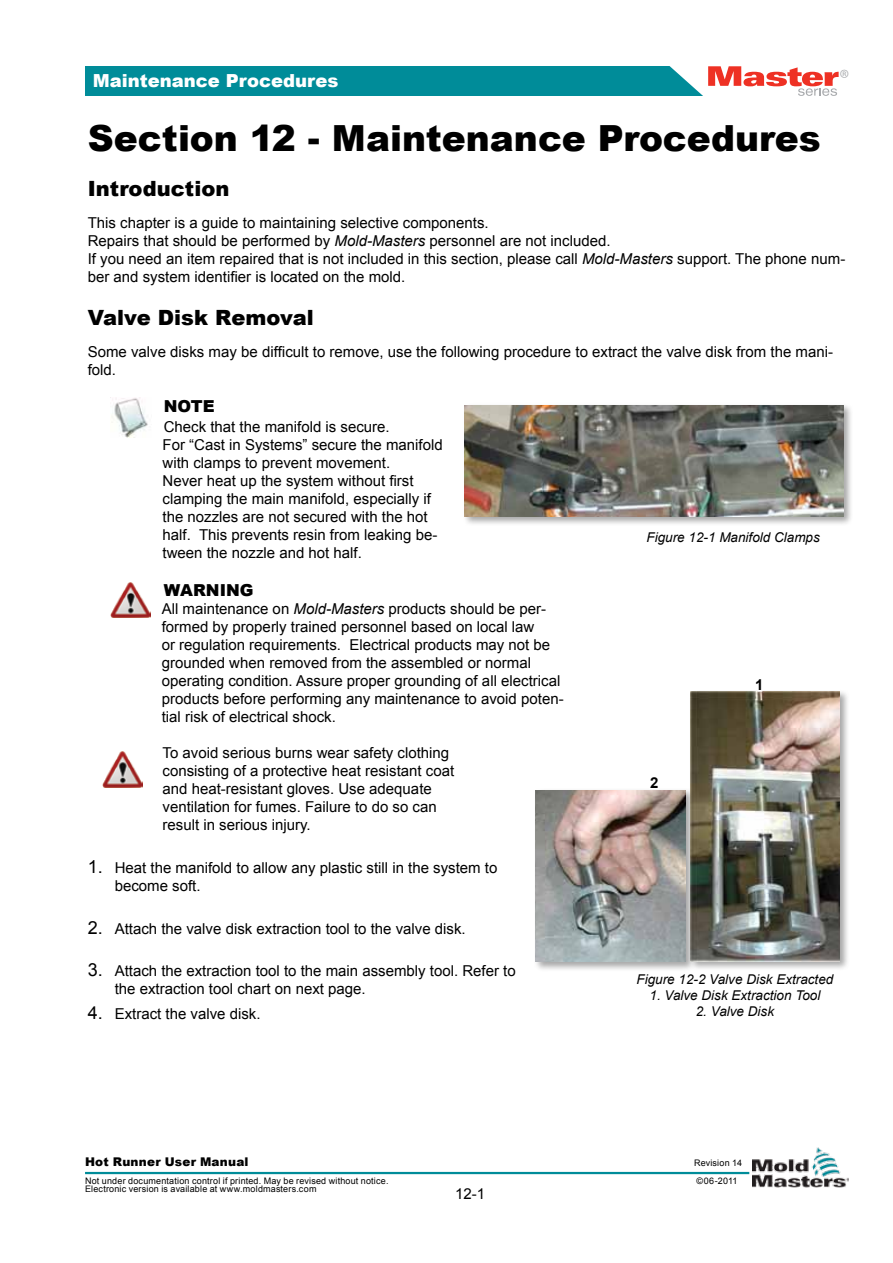
<style>
.page{position:relative;width:893px;height:1263px;background:#fff}
.page>*{position:absolute;margin:0;border:0;box-sizing:border-box;transform-origin:0 0}
.t1{font:900 36px "Arial";color:#000}
.t2{font:900 21px "Arial";color:#000}
.t3{font:900 18px "Arial";color:#fff}
.t4{font:18px "Myriad";color:#a7a9ac}
.t5{font:900 16.5px "Arial";color:#000}
.t6{font:15px/18px "Arial";color:#000}
.t7{font:700 15px "Arial";color:#000}
.t8{font:italic 13.5px "Arial";color:#000}
.t9{font:900 12px "Arial";letter-spacing:.02em;color:#000}
.t10{font:9px "Arial";letter-spacing:.02em;color:#000}
.s1{font-style:italic}
.s2{font-size:18px}
</style>
<div class="page">
<div style="left:86px;top:66px;width:673px;height:30px;background:#008c99"></div>
<svg style="left:669px;top:66px;width:170px;height:30px"></svg>
<img style="left:753px;top:1148px;width:95px;height:39px">
<hr style="left:85px;top:1172px;width:664px;height:2px;background:#008c99">
<img style="left:111px;top:397px;width:37px;height:41px">
<div style="left:462px;top:403px;width:391px;height:123px;background:#000;opacity:.35"></div>
<img style="left:465px;top:405px;width:379px;height:111px">
<img style="left:110px;top:582px;width:41px;height:36px">
<div style="left:689px;top:689px;width:161px;height:283px;background:#000;opacity:.35"></div>
<img style="left:691px;top:691px;width:149px;height:271px">
<div style="left:533px;top:788px;width:163px;height:183px;background:#000;opacity:.35"></div>
<img style="left:536px;top:790px;width:150px;height:172px">
<svg style="left:753px;top:689px;width:11px;height:4px"></svg>
<svg style="left:647px;top:788px;width:14px;height:3px"></svg>
<img style="left:102px;top:752px;width:41px;height:36px">
<p class="t3" style="left:93px;top:67px;width:247px">Maintenance Procedures</p>
<p class="t4" style="left:840px;top:67px;width:11px">®</p>
<h1 class="t1" style="left:88px;top:112px;width:735px">Section 12 - Maintenance Procedures</h1>
<h2 class="t2" style="left:88px;top:174px;width:143px">Introduction</h2>
<p class="t6" style="left:88px;top:214px;width:759px">This chapter is a guide to maintaining selective components.<br>Repairs that should be performed by <span class="s1">Mold-Masters</span> personnel are not included.<br>If you need an item repaired that is not included in this section, please call <span class="s1">Mold-Masters</span> support. The phone num&shy;ber and system identifier is located on the mold.</p>
<h2 class="t2" style="left:88px;top:302px;width:227px">Valve Disk Removal</h2>
<p class="t6" style="left:88px;top:342px;width:747px">Some valve disks may be difficult to remove, use the following procedure to extract the valve disk from the mani&shy;fold.</p>
<p class="t5" style="left:164px;top:395px;width:52px">NOTE</p>
<p class="t6" style="left:163px;top:418px;width:282px">Check that the manifold is secure.<br>For “Cast in Systems” secure the manifold with clamps to prevent movement.<br>Never heat up the system without first clamping the main manifold, especially if the nozzles are not secured with the hot half. This prevents resin from leaking be&shy;tween the nozzle and hot half.</p>
<p class="t5" style="left:164px;top:578px;width:91px">WARNING</p>
<p class="t6" style="left:162px;top:600px;width:403px">All maintenance on <span class="s1">Mold-Masters</span> products should be per&shy;formed by properly trained personnel based on local law<br>or regulation requirements. Electrical products may not be grounded when removed from the assembled or normal operating condition. Assure proper grounding of all electrical products before performing any maintenance to avoid poten&shy;tial risk of electrical shock.</p>
<p class="t6" style="left:162px;top:744px;width:293px">To avoid serious burns wear safety clothing consisting of a protective heat resistant coat and heat-resistant gloves. Use adequate ventilation for fumes. Failure to do so can result in serious injury.</p>
<p class="t6" style="left:115px;top:859px;width:384px;text-indent:-27px"><span class="s2">1.</span> Heat the manifold to allow any plastic still in the system to become soft.</p>
<p class="t6" style="left:88px;top:919px;width:379px"><span class="s2">2.</span> Attach the valve disk extraction tool to the valve disk.</p>
<p class="t6" style="left:115px;top:962px;width:403px;text-indent:-27px"><span class="s2">3.</span> Attach the extraction tool to the main assembly tool. Refer to the extraction tool chart on next page.</p>
<p class="t6" style="left:88px;top:1005px;width:174px"><span class="s2">4.</span> Extract the valve disk.</p>
<p class="t8" style="left:647px;top:529px;width:175px">Figure 12-1 Manifold Clamps</p>
<p class="t7" style="left:755px;top:675px;width:10px">1</p>
<p class="t7" style="left:650px;top:772px;width:10px">2</p>
<p class="t8" style="left:636px;top:970px;width:198px">Figure 12-2 Valve Disk Extracted</p>
<p class="t8" style="left:649px;top:986px;width:172px">1. Valve Disk Extraction Tool</p>
<p class="t8" style="left:696px;top:1003px;width:80px">2. Valve Disk</p>
<p class="t9" style="left:85px;top:1153px;width:165px">Hot Runner User Manual</p>
<p class="t10" style="left:694px;top:1157px;width:49px">Revision 14</p>
<p class="t6" style="left:455px;top:1185px;width:32px">12-1</p>
<p class="t10" style="left:85px;top:1174px;width:305px">Not under documentation control if printed. May be revised without notice.</p>
<p class="t10" style="left:697px;top:1174px;width:42px">©06-2011</p>
<p class="t10" style="left:85px;top:1183px;width:233px">Electronic version is available at www.moldmasters.com</p>
</div>
